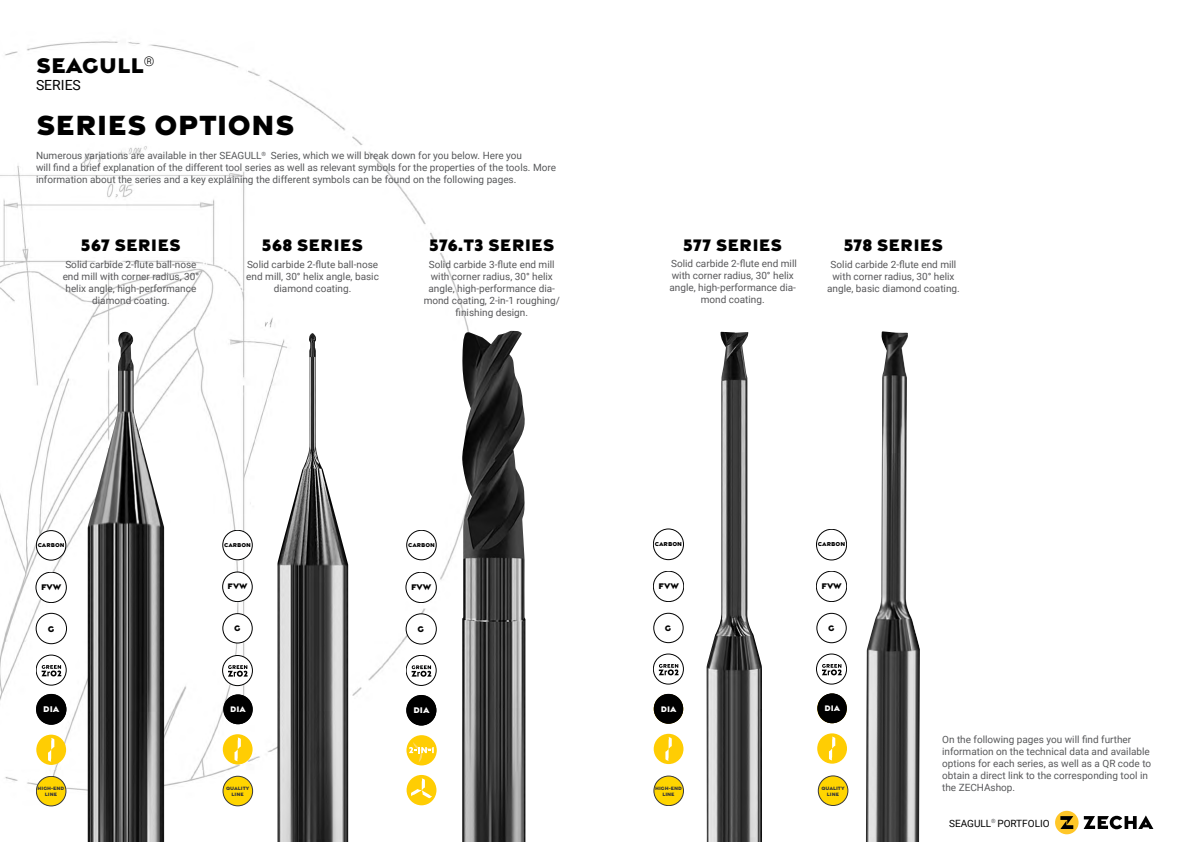
<style>
.page{position:relative;width:1191px;height:842px;background:#fff}
.page>*{position:absolute;margin:0;border:0;box-sizing:border-box;transform-origin:0 0}
.t1{font:30px "Zecha 2030";color:#000}
.t2{font:23px "Zecha 2030";color:#000}
.t3{font:18px "Zecha 2030";color:#000}
.t4{font:14px "Roboto";color:#000}
.t5{font:10px/12px "Roboto";color:#58595b}
.t6{font:10px/12px "Roboto";color:#58585a;text-align:center}
.t7{font:10px "Roboto";color:#000}
.t8{font:9px "Zecha 2030";color:#fff}
.t9{font:8.9px "Zecha 2030";color:#fff}
.t10{font:8.9px "Zecha 2030";color:#000}
.t11{font:8.8px "Zecha 2030";color:#000101}
.t12{font:8.8px "Zecha 2030";color:#000}
.t13{font:8.7px "Zecha 2030";color:#fff}
.t14{font:8.6px "Zecha 2030";color:#000}
.t15{font:8.6px "Zecha 2030";color:#000101}
.t16{font:6.2px "Zecha 2030";color:#000101}
.t17{font:6px "Zecha 2030";color:#000101}
.t18{font:5.1px/6.2px "Zecha 2030";color:#383838;text-align:center}
</style>
<div class="page">
<img style="left:0;top:41px;width:526px;height:794px">
<img style="left:88px;top:332px;width:76px;height:510px">
<img style="left:277px;top:333px;width:71px;height:509px">
<img style="left:462px;top:331px;width:63px;height:511px">
<img style="left:706px;top:332px;width:56px;height:510px">
<img style="left:866px;top:331px;width:54px;height:511px">
<div style="left:1055px;top:811px;width:23px;height:23px;background:#ffc729;border-radius:50%"></div>
<svg style="left:1060px;top:816px;width:13px;height:13px"></svg>
<svg style="left:1083px;top:815px;width:70px;height:14px"></svg>
<div style="left:36px;top:613px;width:31px;height:31px;background:#fff;border-radius:50%"></div>
<div style="left:36px;top:613px;width:31px;height:31px;border:1px solid #000;border-radius:50%"></div>
<div style="left:223px;top:614px;width:29px;height:29px;background:#fff;border-radius:50%"></div>
<div style="left:223px;top:613px;width:29px;height:30px;border:1px solid #000;border-radius:50%"></div>
<div style="left:223px;top:694px;width:30px;height:30px;background:#000;border-radius:50%"></div>
<div style="left:36px;top:694px;width:30px;height:31px;background:#000;border-radius:50%"></div>
<div style="left:406px;top:695px;width:30px;height:30px;background:#000;border-radius:50%"></div>
<div style="left:406px;top:614px;width:30px;height:30px;background:#fff;border-radius:50%"></div>
<div style="left:406px;top:614px;width:30px;height:30px;border:1px solid #000;border-radius:50%"></div>
<div style="left:816px;top:613px;width:30px;height:30px;border:1px solid #000;border-radius:50%"></div>
<svg style="left:653px;top:694px;width:30px;height:30px"></svg>
<div style="left:653px;top:613px;width:30px;height:30px;border:1px solid #000;border-radius:50%"></div>
<div style="left:654px;top:694px;width:29px;height:30px;background:#000;border-radius:50%"></div>
<svg style="left:817px;top:693px;width:30px;height:30px"></svg>
<div style="left:817px;top:693px;width:29px;height:30px;background:#000;border-radius:50%"></div>
<svg style="left:36px;top:655px;width:30px;height:30px"></svg>
<div style="left:36px;top:655px;width:30px;height:30px;border:1px solid #000101;border-radius:50%"></div>
<svg style="left:42px;top:665px;width:19px;height:11px"></svg>
<div style="left:223px;top:655px;width:29px;height:31px;background:#fff;border-radius:50%"></div>
<div style="left:222px;top:655px;width:30px;height:31px;border:1px solid #000101;border-radius:50%"></div>
<svg style="left:228px;top:665px;width:19px;height:12px"></svg>
<div style="left:406px;top:655px;width:30px;height:30px;background:#fff;border-radius:50%"></div>
<div style="left:406px;top:655px;width:30px;height:30px;border:1px solid #000101;border-radius:50%"></div>
<svg style="left:411px;top:665px;width:20px;height:12px"></svg>
<div style="left:653px;top:654px;width:30px;height:30px;border:1px solid #000101;border-radius:50%"></div>
<svg style="left:659px;top:664px;width:19px;height:11px"></svg>
<div style="left:816px;top:654px;width:30px;height:30px;border:1px solid #000101;border-radius:50%"></div>
<svg style="left:822px;top:664px;width:19px;height:11px"></svg>
<div style="left:223px;top:572px;width:29px;height:30px;background:#fff;border-radius:50%"></div>
<div style="left:222px;top:572px;width:30px;height:30px;border:1px solid #000101;border-radius:50%"></div>
<div style="left:36px;top:572px;width:30px;height:31px;background:#fff;border-radius:50%"></div>
<div style="left:36px;top:572px;width:30px;height:31px;border:1px solid #000101;border-radius:50%"></div>
<div style="left:406px;top:572px;width:30px;height:31px;background:#fff;border-radius:50%"></div>
<div style="left:406px;top:572px;width:30px;height:31px;border:1px solid #000101;border-radius:50%"></div>
<div style="left:653px;top:571px;width:31px;height:31px;border:1px solid #000101;border-radius:50%"></div>
<div style="left:816px;top:571px;width:30px;height:31px;border:1px solid #000101;border-radius:50%"></div>
<div style="left:36px;top:531px;width:30px;height:30px;background:#fff;border-radius:50%"></div>
<div style="left:36px;top:530px;width:30px;height:30px;border:1px solid #000101;border-radius:50%"></div>
<div style="left:223px;top:530px;width:29px;height:31px;background:#fff;border-radius:50%"></div>
<div style="left:223px;top:530px;width:29px;height:30px;border:1px solid #000101;border-radius:50%"></div>
<div style="left:407px;top:530px;width:29px;height:31px;background:#fff;border-radius:50%"></div>
<div style="left:406px;top:530px;width:30px;height:30px;border:1px solid #000101;border-radius:50%"></div>
<div style="left:653px;top:529px;width:30px;height:31px;border:1px solid #000101;border-radius:50%"></div>
<div style="left:816px;top:529px;width:30px;height:31px;border:1px solid #000101;border-radius:50%"></div>
<div style="left:36px;top:735px;width:30px;height:30px;background:#ffcd03;border-radius:50%"></div>
<svg style="left:48px;top:738px;width:6px;height:24px"></svg>
<div style="left:223px;top:734px;width:29px;height:30px;background:#ffcd03;border-radius:50%"></div>
<svg style="left:234px;top:737px;width:7px;height:24px"></svg>
<div style="left:653px;top:734px;width:30px;height:30px;background:#ffcd03;border-radius:50%"></div>
<svg style="left:665px;top:737px;width:7px;height:24px"></svg>
<div style="left:817px;top:733px;width:30px;height:31px;background:#ffcd03;border-radius:50%"></div>
<svg style="left:829px;top:737px;width:6px;height:23px"></svg>
<div style="left:406px;top:775px;width:30px;height:30px;background:#ffcd03;border-radius:50%"></div>
<svg style="left:410px;top:778px;width:22px;height:21px"></svg>
<div style="left:406px;top:735px;width:31px;height:30px;background:#ffcd03;border-radius:50%"></div>
<svg style="left:409px;top:742px;width:25px;height:20px"></svg>
<div style="left:36px;top:776px;width:30px;height:30px;background:#ffd500;border-radius:50%"></div>
<div style="left:36px;top:776px;width:30px;height:30px;border:1px solid #383838;border-radius:50%"></div>
<div style="left:223px;top:776px;width:30px;height:30px;background:#ffd500;border-radius:50%"></div>
<div style="left:223px;top:776px;width:30px;height:30px;border:1px solid #383838;border-radius:50%"></div>
<div style="left:654px;top:776px;width:29px;height:30px;background:#ffd500;border-radius:50%"></div>
<div style="left:654px;top:776px;width:29px;height:30px;border:1px solid #383838;border-radius:50%"></div>
<div style="left:818px;top:776px;width:30px;height:29px;background:#ffd500;border-radius:50%"></div>
<div style="left:818px;top:776px;width:30px;height:30px;border:1px solid #383838;border-radius:50%"></div>
<h2 class="t2" style="left:36px;top:50px;width:120px">SEAGULL<sup>®</sup></h2>
<h3 class="t4" style="left:36px;top:75px;width:46px">SERIES</h3>
<h1 class="t1" style="left:36px;top:104px;width:260px">SERIES OPTIONS</h1>
<p class="t5" style="left:36px;top:149px;width:521px">Numerous variations are available in ther SEAGULL<sup>®</sup> Series, which we will break down for you below. Here you<br>will find a brief explanation of the different tool series as well as relevant symbols for the properties of the tools. More information about the series and a key explaining the different symbols can be found on the following pages.</p>
<h3 class="t3" style="left:81px;top:233px;width:101px">567 SERIES</h3>
<h3 class="t3" style="left:262px;top:233px;width:103px">568 SERIES</h3>
<p class="t6" style="left:246px;top:258px;width:134px">Solid carbide 2-flute ball-nose end mill, 30° helix angle, basic diamond coating.</p>
<p class="t6" style="left:63px;top:258px;width:138px">Solid carbide 2-flute ball-nose end mill with corner radius, 30° helix angle, high-performance diamond coating.</p>
<h3 class="t3" style="left:429px;top:233px;width:127px">576.T3 SERIES</h3>
<p class="t6" style="left:424px;top:258px;width:138px">Solid carbide 3-flute end mill with corner radius, 30° helix angle, high-performance dia&shy;mond coating, 2-in-1 roughing/ finishing design.</p>
<h3 class="t3" style="left:683px;top:232px;width:100px">577 SERIES</h3>
<h3 class="t3" style="left:843px;top:232px;width:101px">578 SERIES</h3>
<p class="t6" style="left:827px;top:258px;width:134px">Solid carbide 2-flute end mill with corner radius, 30° helix angle, basic diamond coating.</p>
<p class="t6" style="left:669px;top:257px;width:129px">Solid carbide 2-flute end mill with corner radius, 30° helix angle, high-performance dia&shy;mond coating.</p>
<p class="t17" style="left:38px;top:541px;width:28px">CARBON</p>
<p class="t17" style="left:224px;top:541px;width:28px">CARBON</p>
<p class="t17" style="left:408px;top:541px;width:28px">CARBON</p>
<p class="t16" style="left:655px;top:540px;width:29px">CARBON</p>
<p class="t16" style="left:818px;top:540px;width:29px">CARBON</p>
<p class="t11" style="left:41px;top:581px;width:22px">FVW</p>
<p class="t15" style="left:228px;top:580px;width:21px">FVW</p>
<p class="t11" style="left:411px;top:581px;width:22px">FVW</p>
<p class="t11" style="left:658px;top:580px;width:22px">FVW</p>
<p class="t11" style="left:821px;top:580px;width:22px">FVW</p>
<p class="t10" style="left:48px;top:622px;width:8px">G</p>
<p class="t14" style="left:234px;top:622px;width:8px">G</p>
<p class="t12" style="left:417px;top:623px;width:8px">G</p>
<p class="t14" style="left:665px;top:622px;width:8px">G</p>
<p class="t14" style="left:828px;top:622px;width:8px">G</p>
<p class="t8" style="left:43px;top:703px;width:18px">DIA</p>
<p class="t13" style="left:230px;top:703px;width:17px">DIA</p>
<p class="t9" style="left:413px;top:704px;width:17px">DIA</p>
<p class="t13" style="left:661px;top:703px;width:17px">DIA</p>
<p class="t13" style="left:824px;top:702px;width:17px">DIA</p>
<p class="t18" style="left:38px;top:785px;width:28px">HIGH-END<br>LINE</p>
<p class="t18" style="left:226px;top:785px;width:25px">QUALITY<br>LINE</p>
<p class="t18" style="left:655px;top:784px;width:28px">HIGH-END<br>LINE</p>
<p class="t18" style="left:821px;top:784px;width:25px">QUALITY<br>LINE</p>
<p class="t5" style="left:942px;top:733px;width:210px">On the following pages you will find further information on the technical data and available options for each series, as well as a QR code to obtain a direct link to the corresponding tool in the ZECHAshop.</p>
<p class="t7" style="left:949px;top:816px;width:102px">SEAGULL<sup>®</sup> PORTFOLIO</p>
</div>
